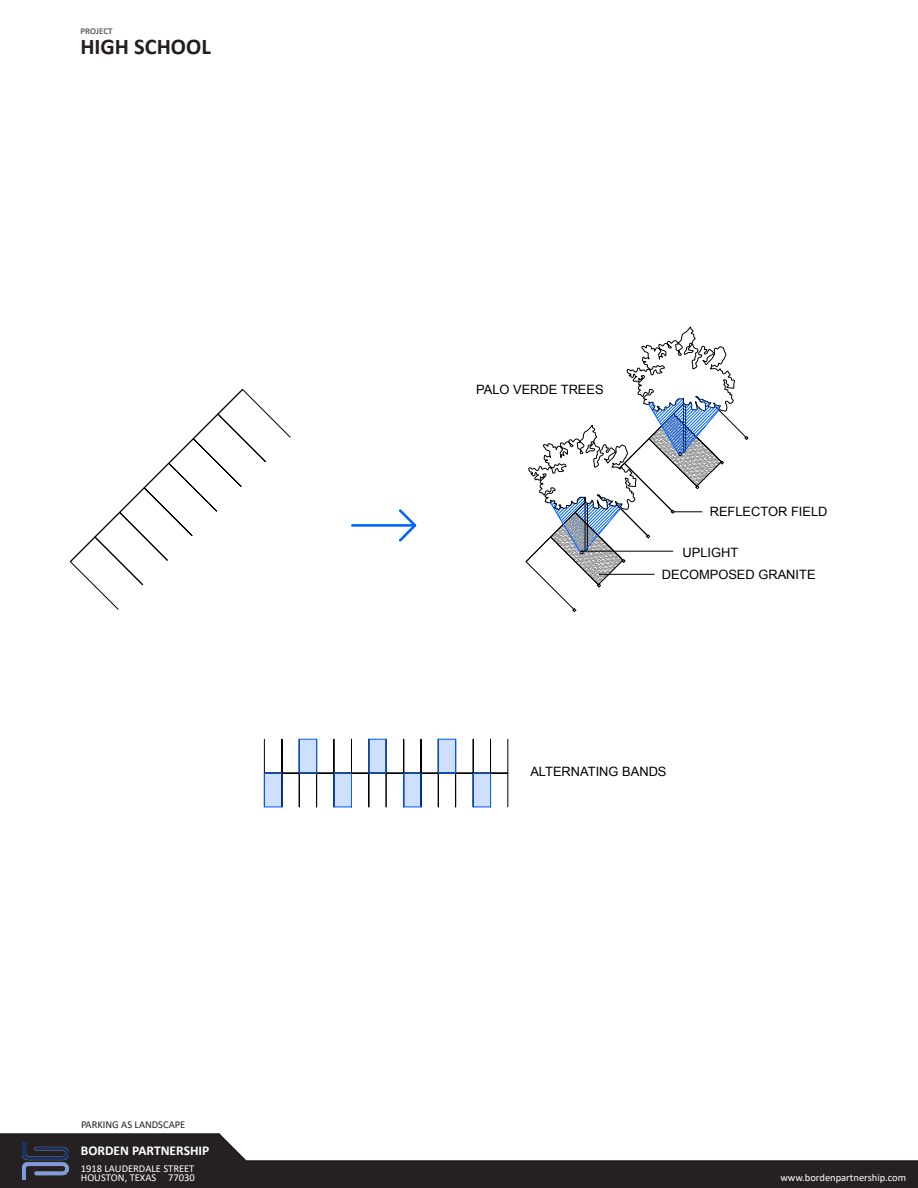
<style>
.page{position:relative;width:918px;height:1188px;background:#fff}
.page>*{position:absolute;margin:0;border:0;box-sizing:border-box;transform-origin:0 0}
.t1{font:700 22.5px "Calibri";color:#231f20}
.t2{font:700 13.5px "Calibri";color:#fff}
.t3{font:12.9px "Arial";color:#000}
.t4{font:10.5px/9px "Calibri";color:#fff}
.t5{font:10.5px "Calibri";color:#231f20}
.t6{font:700 9px "Calibri";color:#636366}
</style>
<div class="page">
<svg style="left:0;top:1135px;width:918px;height:53px;fill:#252122"></svg>
<hr style="left:0;top:1133px;width:219px;height:2px;background:#231f20">
<hr style="left:246px;top:1160px;width:672px;height:2px;background:#231f20">
<svg style="left:217px;top:1133px;width:31px;height:30px"></svg>
<img style="left:22px;top:1142px;width:47px;height:38px">
<svg style="left:70px;top:389px;width:221px;height:221px"></svg>
<svg style="left:351px;top:509px;width:66px;height:33px"></svg>
<svg style="left:264px;top:739px;width:244px;height:68px"></svg>
<div style="left:299px;top:739px;width:18px;height:35px;border:1px solid #0064ff"></div>
<div style="left:438px;top:739px;width:18px;height:35px;border:1px solid #0064ff"></div>
<div style="left:403px;top:773px;width:18px;height:34px;border:1px solid #0064ff"></div>
<div style="left:473px;top:773px;width:18px;height:34px;border:1px solid #0064ff"></div>
<div style="left:334px;top:773px;width:18px;height:34px;border:1px solid #0064ff"></div>
<div style="left:264px;top:773px;width:18px;height:34px;border:1px solid #0064ff"></div>
<svg style="left:525px;top:326px;width:223px;height:286px"></svg>
<hr style="left:599px;top:574px;width:56px;height:1px;background:#000">
<p class="t6" style="left:80px;top:25px;width:34px">PROJECT</p>
<h1 class="t1" style="left:80px;top:30px;width:132px">HIGH SCHOOL</h1>
<p class="t5" style="left:81px;top:1118px;width:106px">PARKING AS LANDSCAPE</p>
<p class="t3" style="left:476px;top:381px;width:129px">PALO VERDE TREES</p>
<p class="t3" style="left:710px;top:503px;width:119px">REFLECTOR FIELD</p>
<p class="t3" style="left:682px;top:544px;width:57px">UPLIGHT</p>
<p class="t3" style="left:662px;top:566px;width:155px">DECOMPOSED GRANITE</p>
<p class="t3" style="left:530px;top:763px;width:138px">ALTERNATING BANDS</p>
<p class="t2" style="left:81px;top:1141px;width:130px">BORDEN PARTNERSHIP</p>
<p class="t4" style="left:81px;top:1163px;width:115px">1918 LAUDERDALE STREET<br>HOUSTON, TEXAS 77030</p>
<p class="t4" style="left:780px;top:1172px;width:127px">www.bordenpartnership.com</p>
</div>
